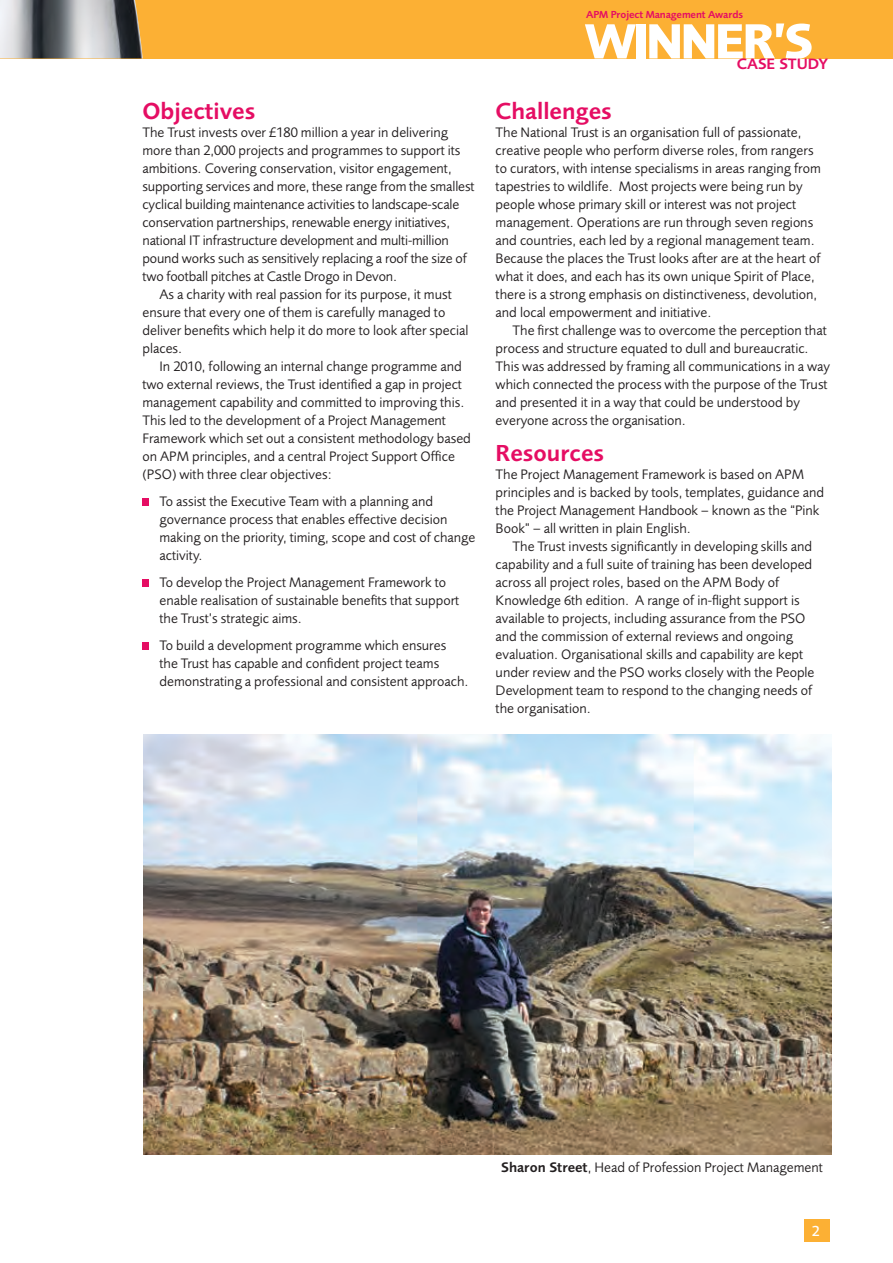
<style>
.page{position:relative;width:893px;height:1263px;background:#fff}
.page>*{position:absolute;margin:0;border:0;box-sizing:border-box;transform-origin:0 0}
.t1{font:700 51.15px "Foundry Sans";letter-spacing:-.06em;color:#fff}
.t2{font:600 24px "Foundry Sans";color:#e50d63}
.t3{font:600 15.6px "Foundry Sans";color:#e50d63}
.t4{font:500 15px "Foundry Sans";color:#fff}
.t5{font:14.25px/18px "Foundry Sans";color:#231f20}
.t6{font:600 10.65px "Foundry Sans";letter-spacing:-.01em;color:#e50d63}
.s1{font-weight:600}
</style>
<div class="page">
<div style="left:804px;top:1220px;width:25px;height:22px;background:#fcb034"></div>
<div style="left:142px;top:498px;width:7px;height:8px;background:#e50d63"></div>
<div style="left:142px;top:579px;width:7px;height:7px;background:#e50d63"></div>
<div style="left:142px;top:642px;width:7px;height:8px;background:#e50d63"></div>
<svg style="left:0;top:0;width:893px;height:58px;background:#eaab43"></svg>
<img style="left:143px;top:734px;width:688px;height:420px">
<h2 class="t2" style="left:142px;top:97px;width:114px">Objectives</h2>
<p class="t5" style="left:142px;top:123px;width:307px">The Trust invests over £180 million a year in delivering</p>
<p class="t5" style="left:142px;top:141px;width:320px">more than 2,000 projects and programmes to support its</p>
<p class="t5" style="left:142px;top:159px;width:311px">ambitions. Covering conservation, visitor engagement,</p>
<p class="t5" style="left:142px;top:177px;width:334px">supporting services and more, these range from the smallest</p>
<p class="t5" style="left:142px;top:195px;width:318px">cyclical building maintenance activities to landscape-scale</p>
<p class="t5" style="left:142px;top:213px;width:309px">conservation partnerships, renewable energy initiatives,</p>
<p class="t5" style="left:142px;top:231px;width:308px">national IT infrastructure development and multi-million</p>
<p class="t5" style="left:142px;top:249px;width:326px">pound works such as sensitively replacing a roof the size of</p>
<p class="t5" style="left:142px;top:267px;width:256px">two football pitches at Castle Drogo in Devon.</p>
<p class="t5" style="left:159px;top:285px;width:294px">As a charity with real passion for its purpose, it must</p>
<p class="t5" style="left:142px;top:303px;width:304px">ensure that every one of them is carefully managed to</p>
<p class="t5" style="left:142px;top:321px;width:327px">deliver benefits which help it do more to look after special</p>
<p class="t5" style="left:142px;top:339px;width:41px">places.</p>
<p class="t5" style="left:159px;top:357px;width:304px">In 2010, following an internal change programme and</p>
<p class="t5" style="left:142px;top:375px;width:321px">two external reviews, the Trust identified a gap in project</p>
<p class="t5" style="left:142px;top:393px;width:323px">management capability and committed to improving this.</p>
<p class="t5" style="left:142px;top:411px;width:305px">This led to the development of a Project Management</p>
<p class="t5" style="left:142px;top:429px;width:330px">Framework which set out a consistent methodology based</p>
<p class="t5" style="left:142px;top:447px;width:314px">on APM principles, and a central Project Support Office</p>
<p class="t5" style="left:142px;top:465px;width:191px">(PSO) with three clear objectives:</p>
<p class="t5" style="left:159px;top:492px;width:317px">To assist the Executive Team with a planning and governance process that enables effective decision making on the priority, timing, scope and cost of change activity.</p>
<p class="t5" style="left:159px;top:573px;width:301px">To develop the Project Management Framework to enable realisation of sustainable benefits that support the Trust’s strategic aims.</p>
<p class="t5" style="left:159px;top:636px;width:311px">To build a development programme which ensures<br>the Trust has capable and confident project teams demonstrating a professional and consistent approach.</p>
<p class="t6" style="left:586px;top:9px;width:159px">APM Project Management Awards</p>
<h1 class="t1" style="left:585px;top:11px;width:230px">WINNER’S</h1>
<p class="t3" style="left:737px;top:55px;width:93px">CASE STUDY</p>
<h2 class="t2" style="left:496px;top:97px;width:118px">Challenges</h2>
<p class="t5" style="left:496px;top:123px;width:327px">The National Trust is an organisation full of passionate, creative people who perform diverse roles, from rangers to curators, with intense specialisms in areas ranging from tapestries to wildlife. Most projects were being run by people whose primary skill or interest was not project management. Operations are run through seven regions and countries, each led by a regional management team.<br>Because the places the Trust looks after are at the heart of what it does, and each has its own unique Spirit of Place, there is a strong emphasis on distinctiveness, devolution, and local empowerment and initiative.</p>
<p class="t5" style="left:496px;top:321px;width:336px;text-indent:17px">The first challenge was to overcome the perception that process and structure equated to dull and bureaucratic.<br>This was addressed by framing all communications in a way which connected the process with the purpose of the Trust and presented it in a way that could be understood by everyone across the organisation.</p>
<h2 class="t2" style="left:496px;top:439px;width:110px">Resources</h2>
<p class="t5" style="left:496px;top:465px;width:330px">The Project Management Framework is based on APM principles and is backed by tools, templates, guidance and the Project Management Handbook – known as the “Pink Book” – all written in plain English.</p>
<p class="t5" style="left:496px;top:537px;width:320px;text-indent:17px">The Trust invests significantly in developing skills and capability and a full suite of training has been developed across all project roles, based on the APM Body of Knowledge 6th edition. A range of in-flight support is available to projects, including assurance from the PSO and the commission of external reviews and ongoing evaluation. Organisational skills and capability are kept under review and the PSO works closely with the People Development team to respond to the changing needs of the organisation.</p>
<p class="t5" style="left:501px;top:1158px;width:323px"><span class="s1">Sharon Street</span>, Head of Profession Project Management</p>
<p class="t4" style="left:812px;top:1222px;width:10px">2</p>
</div>
